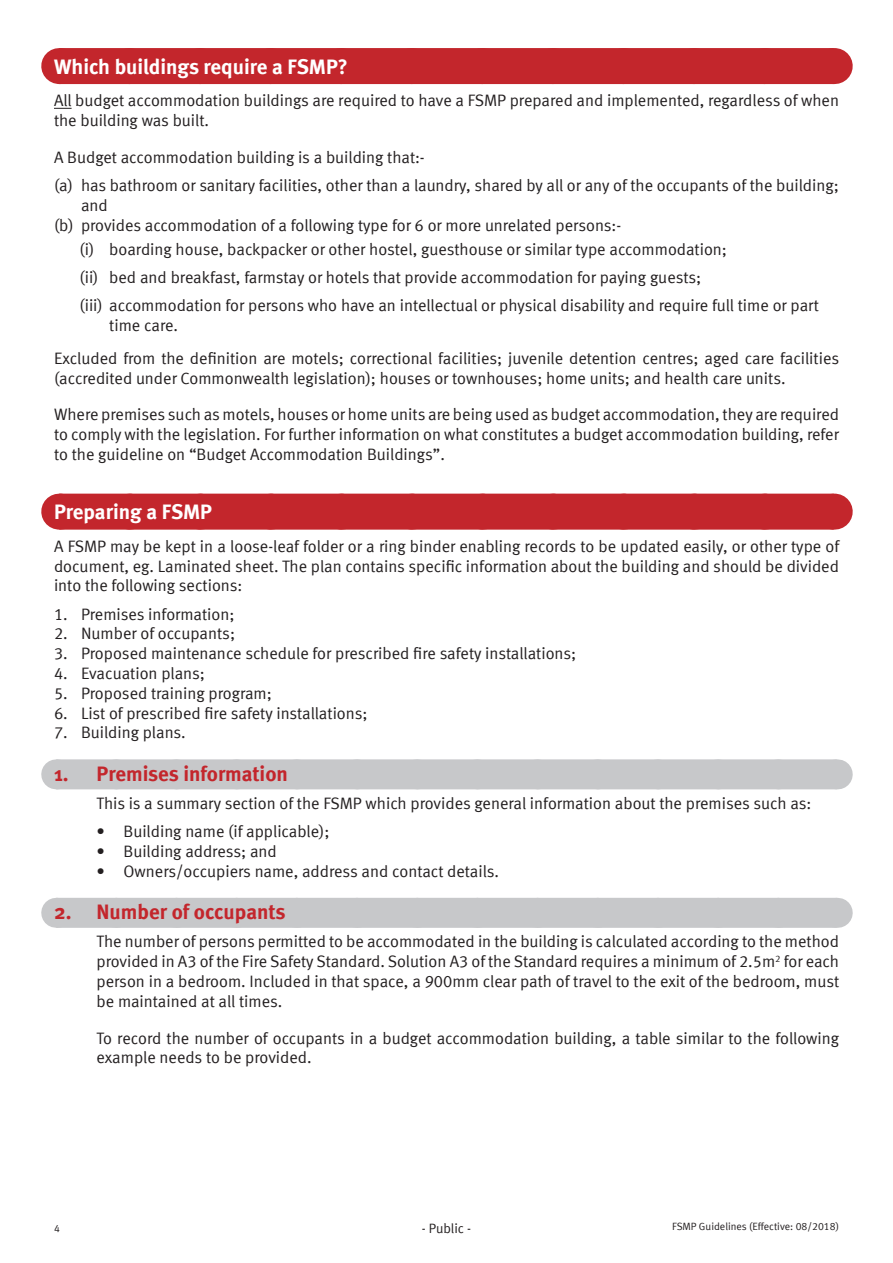
<style>
.page{position:relative;width:893px;height:1263px;background:#fff}
.page>*{position:absolute;margin:0;border:0;box-sizing:border-box;transform-origin:0 0}
.Heading_2{font:700 21px "Meta";color:#fff}
.t1{font:700 21px "Meta";color:#c3262c}
.Body1_-_indent{font:16.5px/19.8px "Meta Normal LF";color:#231f20}
.Body1{font:16.5px/19.8px "Meta Normal LF";color:#231f20}
.t2{font:13.5px "Meta Normal LF";color:#231f20}
.t3{font:10.5px "Meta Normal LF";color:#231f20}
</style>
<div class="page">
<div style="left:59px;top:48px;width:775px;height:36px;background:#c3262c"></div>
<svg style="left:135px;top:48px;width:663px;height:1px"></svg>
<hr style="left:834px;top:48px;width:1px;height:36px;background:#c3262c">
<svg style="left:54px;top:108px;width:18px;height:1px"></svg>
<div style="left:59px;top:494px;width:775px;height:36px;background:#c3262c"></div>
<svg style="left:130px;top:529px;width:668px;height:1px"></svg>
<hr style="left:834px;top:494px;width:1px;height:36px;background:#c3262c">
<div style="left:56px;top:759px;width:781px;height:30px;background:#c7c8ca"></div>
<svg style="left:117px;top:759px;width:690px;height:1px"></svg>
<hr style="left:837px;top:759px;width:1px;height:30px;background:#c7c8ca">
<div style="left:56px;top:898px;width:781px;height:30px;background:#c7c8ca"></div>
<hr style="left:837px;top:898px;width:1px;height:30px;background:#c7c8ca">
<p class="Heading_2" style="left:54px;top:54px;width:295px">Which buildings require a FSMP?</p>
<p class="Body1" style="left:54px;top:90px;width:786px">All budget accommodation buildings are required to have a FSMP prepared and implemented, regardless of when the building was built.</p>
<p class="Body1" style="left:54px;top:147px;width:372px">A Budget accommodation building is a building that:-</p>
<p class="Body1_-_indent" style="left:81px;top:175px;width:759px;text-indent:-27px">(a) has bathroom or sanitary facilities, other than a laundry, shared by all or any of the occupants of the building; and</p>
<p class="Body1_-_indent" style="left:54px;top:215px;width:569px">(b) provides accommodation of a following type for 6 or more unrelated persons:-</p>
<p class="Body1_-_indent" style="left:80px;top:239px;width:649px">(i) boarding house, backpacker or other hostel, guesthouse or similar type accommodation;</p>
<p class="Body1_-_indent" style="left:80px;top:267px;width:623px">(ii) bed and breakfast, farmstay or hotels that provide accommodation for paying guests;</p>
<p class="Body1_-_indent" style="left:109px;top:295px;width:711px;text-indent:-30px">(iii) accommodation for persons who have an intellectual or physical disability and require full time or part time care.</p>
<p class="Body1" style="left:54px;top:348px;width:787px">Excluded from the definition are motels; correctional facilities; juvenile detention centres; aged care facilities (accredited under Commonwealth legislation); houses or townhouses; home units; and health care units.</p>
<p class="Body1" style="left:54px;top:404px;width:787px;text-align:justify">Where premises such as motels, houses or home units are being used as budget accommodation, they are required to comply with the legislation. For further information on what constitutes a budget accommodation building, refer to the guideline on “Budget Accommodation Buildings”.</p>
<p class="Heading_2" style="left:54px;top:499px;width:160px">Preparing a FSMP</p>
<p class="Body1" style="left:54px;top:536px;width:787px;text-align:justify">A FSMP may be kept in a loose-leaf folder or a ring binder enabling records to be updated easily, or other type of document, eg. Laminated sheet. The plan contains specific information about the building and should be divided into the following sections:</p>
<p class="Body1_-_indent" style="left:54px;top:604px;width:182px">1. Premises information;</p>
<p class="Body1_-_indent" style="left:54px;top:624px;width:183px">2. Number of occupants;</p>
<p class="Body1_-_indent" style="left:54px;top:643px;width:524px">3. Proposed maintenance schedule for prescribed fire safety installations;</p>
<p class="Body1_-_indent" style="left:54px;top:663px;width:152px">4. Evacuation plans;</p>
<p class="Body1_-_indent" style="left:54px;top:683px;width:219px">5. Proposed training program;</p>
<p class="Body1_-_indent" style="left:54px;top:703px;width:315px">6. List of prescribed fire safety installations;</p>
<p class="Body1_-_indent" style="left:54px;top:723px;width:133px">7. Building plans.</p>
<p class="t1" style="left:54px;top:761px;width:235px">1. Premises information</p>
<p class="Body1_-_indent" style="left:97px;top:793px;width:716px">This is a summary section of the FSMP which provides general information about the premises such as:</p>
<p class="Body1_-_indent" style="left:97px;top:821px;width:235px">• Building name (if applicable);</p>
<p class="Body1_-_indent" style="left:97px;top:841px;width:182px">• Building address; and</p>
<p class="Body1_-_indent" style="left:97px;top:861px;width:404px">• Owners/occupiers name, address and contact details.</p>
<p class="t1" style="left:54px;top:899px;width:233px">2. Number of occupants</p>
<p class="Body1_-_indent" style="left:97px;top:931px;width:744px;text-align:justify">The number of persons permitted to be accommodated in the building is calculated according to the method provided in A3 of the Fire Safety Standard. Solution A3 of the Standard requires a minimum of 2.5m<sup>2</sup> for each person in a bedroom. Included in that space, a 900mm clear path of travel to the exit of the bedroom, must be maintained at all times.</p>
<p class="Body1_-_indent" style="left:97px;top:1028px;width:744px">To record the number of occupants in a budget accommodation building, a table similar to the following example needs to be provided.</p>
<p class="t3" style="left:54px;top:1222px;width:7px">4</p>
<p class="t3" style="left:672px;top:1221px;width:168px">FSMP Guidelines (Effective: 08/2018)</p>
<p class="t2" style="left:422px;top:1221px;width:51px">- Public -</p>
</div>
